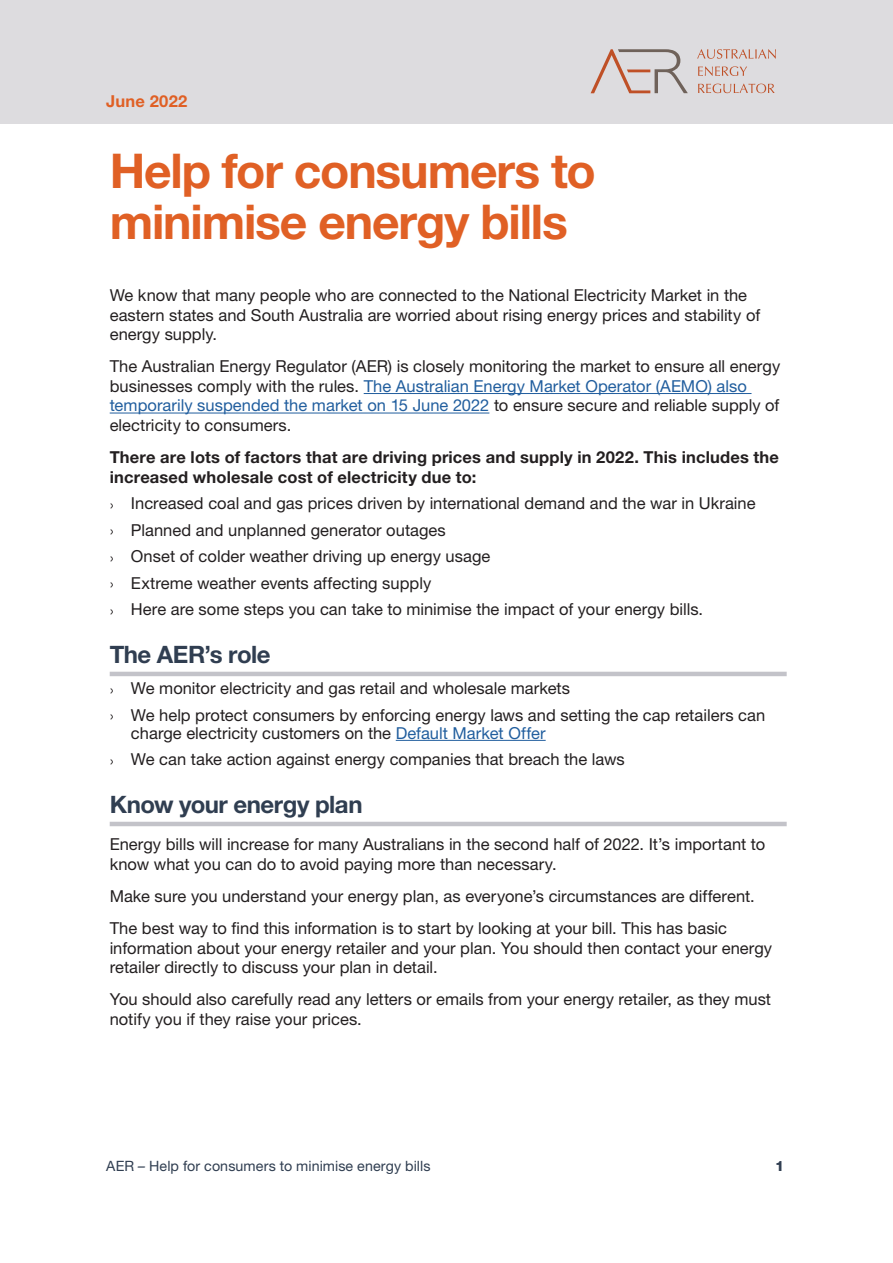
<style>
.page{position:relative;width:893px;height:1263px;background:#fff}
.page>*{position:absolute;margin:0;border:0;box-sizing:border-box;transform-origin:0 0}
.t1{font:700 48px/51px "Helvetica Neue LT Std";letter-spacing:-.025em;color:#e06025}
.t2{font:700 24px "Helvetica Neue LT Std";letter-spacing:-.02em;color:#303e51}
.t3{font:16.5px/19.5px "Helvetica Neue LT Std";color:#231f20}
.t4{font:700 16.5px/19.5px "Helvetica Neue LT Std";letter-spacing:.01em;color:#231f20}
.t5{font:700 16.5px "Helvetica Neue LT Std";letter-spacing:.015em;color:#e06025}
.t6{font:14.25px "Helvetica Neue LT Std";letter-spacing:.005em;color:#303e51}
.t7{font:800 14.25px "Helvetica Neue LT Std";color:#303e51}
.s1{color:#215e9e}
.s2{font-weight:300;font-stretch:condensed;font-size:18px}
.s3{font-style:italic}
</style>
<div class="page">
<div style="left:0;top:0;width:893px;height:124px;background:#dddcdf"></div>
<svg style="left:697px;top:49px;width:79px;height:10px"></svg>
<svg style="left:698px;top:66px;width:49px;height:10px"></svg>
<svg style="left:698px;top:84px;width:77px;height:9px"></svg>
<svg style="left:591px;top:49px;width:97px;height:44px"></svg>
<hr style="left:364px;top:393px;width:387px;height:1px;background:#215e9e">
<hr style="left:110px;top:413px;width:379px;height:1px;background:#215e9e">
<hr style="left:110px;top:672px;width:677px;height:4px;background:#c3c3c9">
<hr style="left:396px;top:740px;width:150px;height:1px;background:#215e9e">
<hr style="left:110px;top:822px;width:677px;height:4px;background:#c3c3c9">
<p class="t5" style="left:106px;top:91px;width:83px">June 2022</p>
<h1 class="t1" style="left:110px;top:144px;width:488px">Help for consumers to minimise energy bills</h1>
<p class="t3" style="left:110px;top:285px;width:652px">We know that many people who are connected to the National Electricity Market in the eastern states and South Australia are worried about rising energy prices and stability of energy supply.</p>
<p class="t3" style="left:110px;top:356px;width:672px">The Australian Energy Regulator (AER) is closely monitoring the market to ensure all energy businesses comply with the rules. <span class="s1">The Australian Energy Market Operator (AEMO) also temporarily suspended the market on 15 June 2022</span> to ensure secure and reliable supply of electricity to consumers.</p>
<p class="t4" style="left:110px;top:447px;width:671px">There are lots of factors that are driving prices and supply in 2022. This includes the increased wholesale cost of electricity due to:</p>
<p class="t3" style="left:110px;top:490px;width:647px;line-height:26.5px"><span class="s2">›</span> Increased coal and gas prices driven by international demand and the war in Ukraine <span class="s2">›</span> Planned and unplanned generator outages<br><span class="s2">›</span> Onset of colder weather driving up energy usage<br><span class="s2">›</span> Extreme weather events affecting supply<br><span class="s2">›</span> Here are some steps you can take to minimise the impact of your energy bills.</p>
<h2 class="t2" style="left:110px;top:640px;width:162px">The AER’s role</h2>
<p class="t3" style="left:110px;top:675px;width:657px;line-height:26.5px"><span class="s2">›</span> We monitor electricity and gas retail and wholesale markets<br><span class="s2">›</span> We help protect consumers by enforcing energy laws and setting the cap retailers can</p>
<p class="t3" style="left:110px;top:719px;width:517px;line-height:26.5px;text-indent:21px">charge electricity customers on the <span class="s1">Default Market Offer<br></span><span class="s2">›</span> We can take action against energy companies that breach the laws</p>
<h2 class="t2" style="left:110px;top:790px;width:254px">Know your energy plan</h2>
<p class="t3" style="left:110px;top:834px;width:657px">Energy bills will increase for many Australians in the second half of 2022. It’s important to know what you can do to avoid paying more than necessary.</p>
<p class="t3" style="left:110px;top:879px;width:647px;line-height:32.2px">Make sure you understand your energy plan, as everyone’s circumstances are different.<br>The best way to find this information is to start by looking at your bill. This has basic</p>
<p class="t3" style="left:110px;top:938px;width:664px">information about your energy retailer and your plan. You should then contact your energy retailer directly to discuss your plan in detail.</p>
<p class="t3" style="left:110px;top:989px;width:663px">You should also carefully read any letters or emails from your energy retailer, as they must notify you if they raise your prices.</p>
<p class="t6" style="left:106px;top:1157px;width:326px">AER <span class="s3">–</span> Help for consumers to minimise energy bills</p>
<p class="t7" style="left:775px;top:1157px;width:10px">1</p>
</div>
